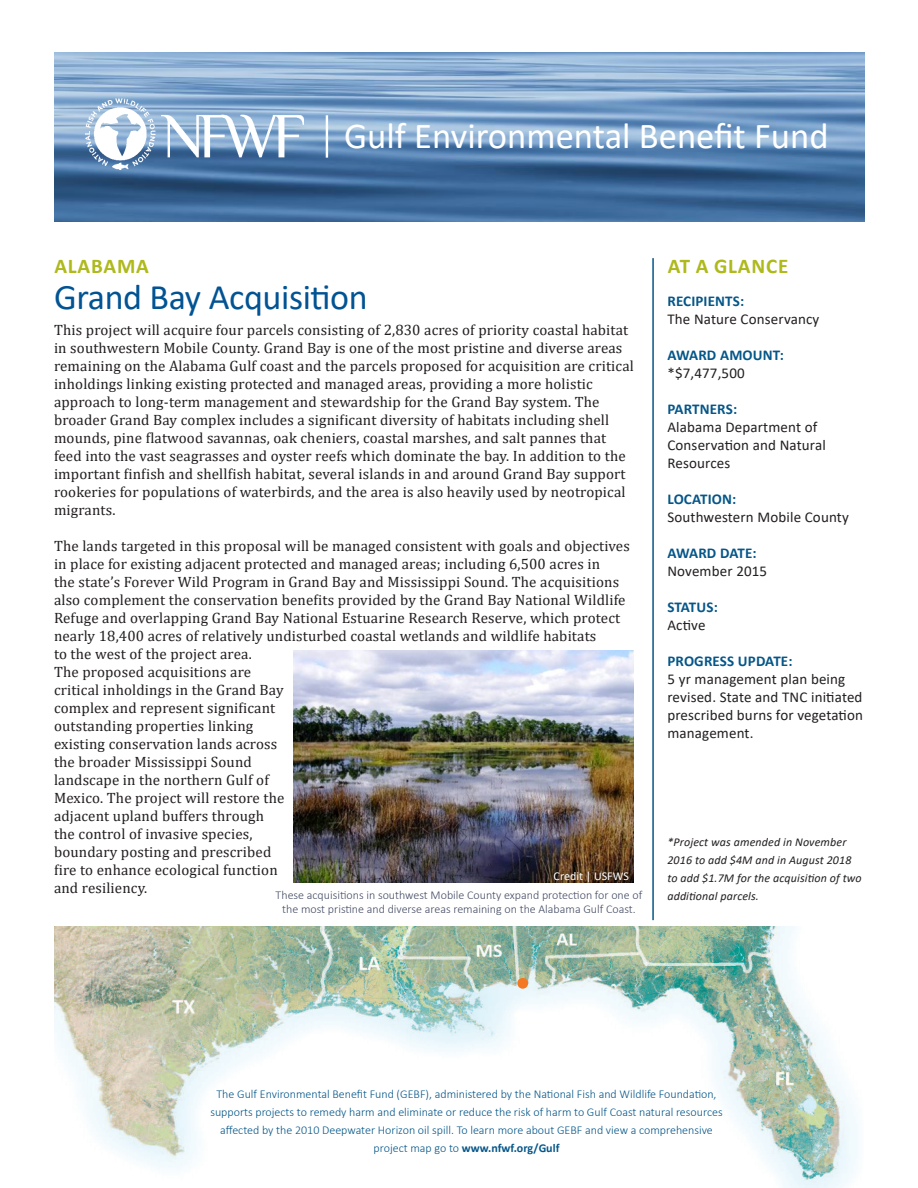
<style>
.page{position:relative;width:918px;height:1188px;background:#fff}
.page>*{position:absolute;margin:0;border:0;box-sizing:border-box;transform-origin:0 0}
.t1{font:36.6px "Calibri";color:#fff}
.t2{font:36px "Calibri";letter-spacing:-.01em;color:#015393}
.t3{font:700 21px "Calibri";letter-spacing:.04em;color:#aeb91c}
.t4{font:15px/18px "Cambria";letter-spacing:.01em;color:#231f20}
.t5{font:15px/18px "Calibri";letter-spacing:.01em;color:#231f20}
.t6{font:700 15px "Calibri";letter-spacing:.01em;color:#055689}
.t7{font:700 15px "Calibri";letter-spacing:-.015em;color:#055689}
.t8{font:300 12px/18px "Calibri";color:#055689;text-align:center}
.t9{font:300 12px/14.4px "Calibri";color:#454c65;text-align:center}
.t10{font:italic 12px/18px "Calibri";letter-spacing:.01em;color:#231f20}
.t11{font:12px "Calibri";color:#fff}
.s1{font-weight:700}
</style>
<div class="page">
<img style="left:54px;top:927px;width:803px;height:261px">
<hr style="left:652px;top:258px;width:2px;height:662px;background:#055689">
<img style="left:54px;top:53px;width:810px;height:168px">
<img style="left:86px;top:99px;width:217px;height:71px">
<hr style="left:326px;top:115px;width:2px;height:43px;background:#fff">
<div style="left:517px;top:978px;width:11px;height:11px;background:#f47721;border-radius:50%"></div>
<img style="left:294px;top:650px;width:340px;height:233px">
<p class="t1" style="left:344px;top:110px;width:486px">Gulf Environmental Benefit Fund</p>
<p class="t3" style="left:54px;top:251px;width:96px">ALABAMA</p>
<p class="t3" style="left:668px;top:251px;width:122px">AT A GLANCE</p>
<p class="t6" style="left:667px;top:290px;width:78px">RECIPIENTS:</p>
<p class="t5" style="left:667px;top:310px;width:153px">The Nature Conservancy</p>
<p class="t6" style="left:667px;top:344px;width:118px">AWARD AMOUNT:</p>
<p class="t5" style="left:667px;top:364px;width:79px">*$7,477,500</p>
<p class="t6" style="left:667px;top:398px;width:71px">PARTNERS:</p>
<p class="t5" style="left:667px;top:418px;width:160px">Alabama Department of<br>Conservation and Natural<br>Resources</p>
<p class="t6" style="left:667px;top:488px;width:70px">LOCATION:</p>
<p class="t5" style="left:667px;top:508px;width:183px">Southwestern Mobile County</p>
<p class="t7" style="left:667px;top:542px;width:91px">AWARD DATE:</p>
<p class="t5" style="left:667px;top:562px;width:101px">November 2015</p>
<p class="t6" style="left:667px;top:596px;width:52px">STATUS:</p>
<p class="t5" style="left:667px;top:616px;width:40px">Active</p>
<p class="t6" style="left:667px;top:650px;width:127px">PROGRESS UPDATE:</p>
<p class="t5" style="left:667px;top:670px;width:197px">5 yr management plan being revised. State and TNC initiated prescribed burns for vegetation management.</p>
<p class="t2" style="left:54px;top:272px;width:315px">Grand Bay Acquisition</p>
<p class="t4" style="left:54px;top:320px;width:581px">This project will acquire four parcels consisting of 2,830 acres of priority coastal habitat in southwestern Mobile County. Grand Bay is one of the most pristine and diverse areas remaining on the Alabama Gulf coast and the parcels proposed for acquisition are critical inholdings linking existing protected and managed areas, providing a more holistic approach to long-term management and stewardship for the Grand Bay system. The broader Grand Bay complex includes a significant diversity of habitats including shell mounds, pine flatwood savannas, oak cheniers, coastal marshes, and salt pannes that feed into the vast seagrasses and oyster reefs which dominate the bay. In addition to the important finfish and shellfish habitat, several islands in and around Grand Bay support rookeries for populations of waterbirds, and the area is also heavily used by neotropical migrants.</p>
<p class="t4" style="left:54px;top:536px;width:577px">The lands targeted in this proposal will be managed consistent with goals and objectives in place for existing adjacent protected and managed areas; including 6,500 acres in<br>the state’s Forever Wild Program in Grand Bay and Mississippi Sound. The acquisitions also complement the conservation benefits provided by the Grand Bay National Wildlife Refuge and overlapping Grand Bay National Estuarine Research Reserve, which protect nearly 18,400 acres of relatively undisturbed coastal wetlands and wildlife habitats<br>to the west of the project area.<br>The proposed acquisitions are<br>critical inholdings in the Grand Bay<br>complex and represent significant<br>outstanding properties linking<br>existing conservation lands across<br>the broader Mississippi Sound<br>landscape in the northern Gulf of<br>Mexico. The project will restore the<br>adjacent upland buffers through<br>the control of invasive species,<br>boundary posting and prescribed<br>fire to enhance ecological function<br>and resiliency.</p>
<p class="t10" style="left:667px;top:832px;width:196px">*Project was amended in November<br>2016 to add $4M and in August 2018 to add $1.7M for the acquisition of two additional parcels.</p>
<p class="t11" style="left:554px;top:867px;width:77px">Credit | USFWS</p>
<p class="t9" style="left:276px;top:888px;width:368px">These acquisitions in southwest Mobile County expand protection for one of the most pristine and diverse areas remaining on the Alabama Gulf Coast.</p>
<p class="t8" style="left:210px;top:1085px;width:514px">The Gulf Environmental Benefit Fund (GEBF), administered by the National Fish and Wildlife Foundation, supports projects to remedy harm and eliminate or reduce the risk of harm to Gulf Coast natural resources affected by the 2010 Deepwater Horizon oil spill. To learn more about GEBF and view a comprehensive project map go to <span class="s1">www.nfwf.org/Gulf</span></p>
</div>
